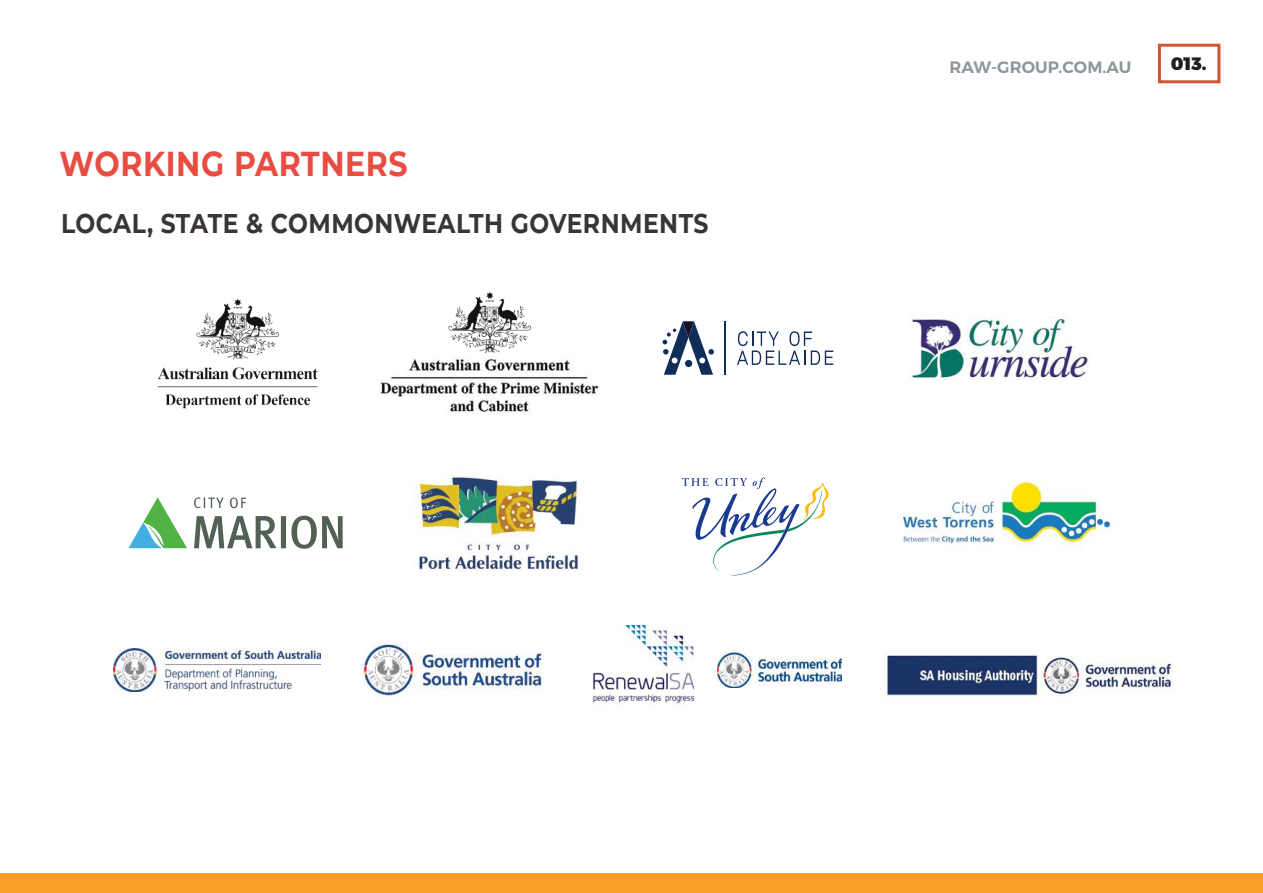
<style>
.page{position:relative;width:1263px;height:893px;background:#fff}
.page>*{position:absolute;margin:0;border:0;box-sizing:border-box;transform-origin:0 0}
.t1{font:700 34.5px "Montserrat";letter-spacing:.02em;color:#e84d43;scale:.87 1}
.t2{font:700 27px "Montserrat";letter-spacing:.02em;color:#393535;scale:.87 1}
.t3{font:900 18px "Montserrat";color:#241f1f}
.t4{font:600 16.5px "Montserrat";letter-spacing:.01em;color:#8e979c}
</style>
<div class="page">
<img style="left:157px;top:298px;width:161px;height:111px">
<img style="left:380px;top:358px;width:219px;height:56px">
<img style="left:448px;top:291px;width:84px;height:62px">
<svg style="left:662px;top:321px;width:52px;height:54px"></svg>
<svg style="left:737px;top:331px;width:96px;height:34px"></svg>
<hr style="left:725px;top:321px;width:1px;height:54px;background:#102d58">
<img style="left:909px;top:317px;width:180px;height:62px">
<img style="left:412px;top:475px;width:172px;height:96px">
<svg style="left:682px;top:478px;width:147px;height:98px"></svg>
<img style="left:898px;top:480px;width:214px;height:69px">
<img style="left:114px;top:649px;width:207px;height:43px">
<img style="left:363px;top:643px;width:179px;height:55px">
<img style="left:593px;top:626px;width:100px;height:78px">
<img style="left:717px;top:652px;width:124px;height:35px">
<img style="left:884px;top:655px;width:289px;height:42px">
<svg style="left:194px;top:497px;width:149px;height:52px"></svg>
<svg style="left:128px;top:497px;width:59px;height:51px"></svg>
<div style="left:0;top:873px;width:1263px;height:20px;background:#fc9e28"></div>
<div style="left:1158px;top:44px;width:62px;height:39px;border:3px solid #d15435"></div>
<p class="t1" style="left:60px;top:139px;width:402px">WORKING PARTNERS</p>
<p class="t2" style="left:61px;top:204px;width:746px">LOCAL, STATE &amp; COMMONWEALTH GOVERNMENTS</p>
<p class="t4" style="left:949px;top:57px;width:184px">RAW-GROUP.COM.AU</p>
<p class="t3" style="left:1171px;top:53px;width:37px">013.</p>
</div>
